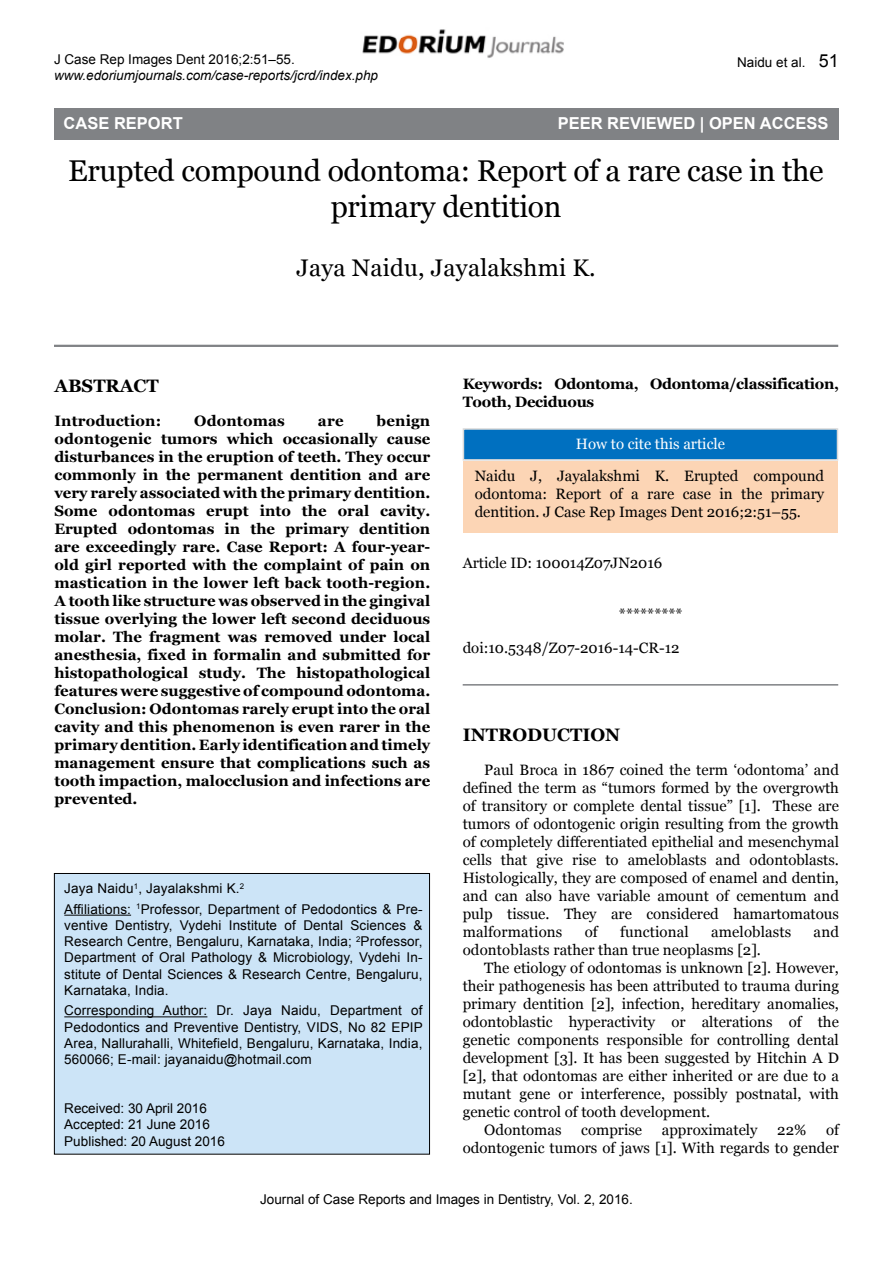
<style>
.page{position:relative;width:893px;height:1263px;background:#fff}
.page>*{position:absolute;margin:0;border:0;box-sizing:border-box;transform-origin:0 0}
.t1{font:30px/36px "Georgia";letter-spacing:-.01em;color:#000;text-align:center}
.t2{font:24px "Georgia";letter-spacing:.01em;color:#000}
.t3{font:700 18px "Georgia";color:#000}
.t4{font:700 16.5px "Arial";color:#fff}
.t5{font:15px/18px "Georgia";color:#000;text-align:justify}
.t6{font:700 15px/18px "Georgia";color:#000;text-align:justify}
.t7{font:700 15px/18px "Georgia";letter-spacing:-.02em;color:#000}
.t8{font:15px "Georgia";color:#fff}
.t9{font:13.5px/16.2px "Arial";letter-spacing:.01em;color:#000}
.t10{font:italic 13.5px "Arial";color:#000}
.s1{font-size:18px}
</style>
<div class="page">
<img style="left:362px;top:29px;width:202px;height:29px">
<hr style="left:54px;top:345px;width:784px;height:2px;background:#808285">
<div style="left:54px;top:873px;width:376px;height:281px;background:#cce4f7"></div>
<div style="left:54px;top:873px;width:376px;height:281px;border:1px solid #000"></div>
<hr style="left:64px;top:915px;width:67px;height:1px;background:#000">
<hr style="left:64px;top:1016px;width:143px;height:1px;background:#000">
<div style="left:463px;top:462px;width:375px;height:71px;background:#fcd5b5"></div>
<div style="left:463px;top:428px;width:375px;height:33px;background:#0070c0;border:2px solid #d9d9d9"></div>
<hr style="left:463px;top:684px;width:375px;height:2px;background:#808285">
<div style="left:54px;top:108px;width:784px;height:32px;background:#808285"></div>
<p class="t9" style="left:54px;top:51px;width:242px">J Case Rep Images Dent 2016;2:51–55.</p>
<p class="t10" style="left:54px;top:67px;width:326px">www.edoriumjournals.com/case-reports/jcrd/index.php</p>
<p class="t9" style="left:737px;top:54px;width:103px">Naidu et al. <span class="s1">51</span></p>
<p class="t4" style="left:64px;top:112px;width:13px">C</p>
<p class="t4" style="left:696px;top:112px;width:10px">OPE</p>
<p class="t4" style="left:730px;top:112px;width:27px">N ACCESS</p>
<h1 class="t1" style="left:68px;top:153px;width:757px">Erupted compound odontoma: Report of a rare case in the primary dentition</h1>
<h2 class="t2" style="left:296px;top:253px;width:301px">Jaya Naidu, Jayalakshmi K.</h2>
<p class="t4" style="left:64px;top:112px;width:121px">CASE REPORT</p>
<p class="t4" style="left:558px;top:112px;width:164px">PEER REVIEWED | OPE</p>
<p class="t4" style="left:744px;top:112px;width:29px">N ACCESS</p>
<p class="t3" style="left:54px;top:374px;width:106px">Abstract</p>
<p class="t6" style="left:54px;top:412px;width:108px">Introduction:</p>
<p class="t6" style="left:194px;top:412px;width:92px">Odontomas</p>
<p class="t6" style="left:318px;top:412px;width:27px">are</p>
<p class="t6" style="left:54px;top:412px;width:377px;text-indent:322px">benign odontogenic tumors which occasionally cause disturbances in the eruption of teeth. They occur commonly in the permanent dentition and are very rarely associated with the primary dentition.<br>Some odontomas erupt into the oral cavity.<br>Erupted odontomas in the primary dentition are exceedingly rare. Case Report: A four-year&shy;old girl reported with the complaint of pain on mastication in the lower left back tooth-region.<br>A tooth like structure was observed in the gingival tissue overlying the lower left second deciduous molar. The fragment was removed under local anesthesia, fixed in formalin and submitted for histopathological study. The histopathological features were suggestive of compound odontoma.<br>Conclusion: Odontomas rarely erupt into the oral cavity and this phenomenon is even rarer in the primary dentition. Early identification and timely management ensure that complications such as tooth impaction, malocclusion and infections are prevented.</p>
<p class="t9" style="left:64px;top:878px;width:360px;line-height:20.7px">Jaya Naidu<sup>1</sup>, Jayalakshmi K.<sup>2<br></sup>Affiliations: <sup>1</sup>Professor, Department of Pedodontics &amp; Pre-</p>
<p class="t9" style="left:64px;top:917px;width:360px;text-align:justify">ventive Dentistry, Vydehi Institute of Dental Sciences &amp; Research Centre, Bengaluru, Karnataka, India; <sup>2</sup>Professor, Department of Oral Pathology &amp; Microbiology, Vydehi In&shy;stitute of Dental Sciences &amp; Research Centre, Bengaluru, Karnataka, India.</p>
<p class="t9" style="left:64px;top:1003px;width:360px;text-align:justify">Corresponding Author: Dr. Jaya Naidu, Department of Pedodontics and Preventive Dentistry, VIDS, No 82 EPIP Area, Nallurahalli, Whitefield, Bengaluru, Karnataka, India, 560066; E-mail: jayanaidu@hotmail.com</p>
<p class="t9" style="left:64px;top:1100px;width:162px">Received: 30 April 2016<br>Accepted: 21 June 2016<br>Published: 20 August 2016</p>
<p class="t7" style="left:463px;top:375px;width:378px">Keywords: Odontoma, Odontoma/classification,<br>Tooth, Deciduous</p>
<p class="t8" style="left:576px;top:434px;width:151px">How to cite this article</p>
<p class="t5" style="left:475px;top:468px;width:351px">Naidu J, Jayalakshmi K. Erupted compound odontoma: Report of a rare case in the primary dentition. J Case Rep Images Dent 2016;2:51–55.</p>
<p class="t5" style="left:463px;top:554px;width:201px">Article ID: 100014Z07JN2016</p>
<p class="t5" style="left:619px;top:605px;width:65px">*********</p>
<p class="t5" style="left:463px;top:639px;width:218px">doi:10.5348/Z07-2016-14-CR-12</p>
<p class="t3" style="left:463px;top:723px;width:159px">iNTRODUCTION</p>
<p class="t5" style="left:463px;top:761px;width:378px;text-indent:22px">Paul Broca in 1867 coined the term ‘odontoma’ and defined the term as “tumors formed by the overgrowth of transitory or complete dental tissue” [1]. These are tumors of odontogenic origin resulting from the growth of completely differentiated epithelial and mesenchymal cells that give rise to ameloblasts and odontoblasts.<br>Histologically, they are composed of enamel and dentin, and can also have variable amount of cementum and pulp tissue. They are considered hamartomatous malformations</p>
<p class="t5" style="left:585px;top:923px;width:15px">of</p>
<p class="t5" style="left:620px;top:923px;width:70px">functional</p>
<p class="t5" style="left:711px;top:923px;width:82px">ameloblasts</p>
<p class="t5" style="left:814px;top:923px;width:27px">and</p>
<p class="t5" style="left:463px;top:941px;width:300px">odontoblasts rather than true neoplasms [2].</p>
<p class="t5" style="left:484px;top:959px;width:356px">The etiology of odontomas is unknown [2]. However,</p>
<p class="t5" style="left:463px;top:977px;width:378px">their pathogenesis has been attributed to trauma during</p>
<p class="t5" style="left:463px;top:995px;width:378px">primary dentition [2], infection, hereditary anomalies,</p>
<p class="t5" style="left:463px;top:1013px;width:378px">odontoblastic hyperactivity or alterations of the</p>
<p class="t5" style="left:463px;top:1031px;width:378px">genetic components responsible for controlling dental</p>
<p class="t5" style="left:463px;top:1049px;width:378px">development [3]. It has been suggested by Hitchin A D</p>
<p class="t5" style="left:463px;top:1067px;width:378px">[2], that odontomas are either inherited or are due to a</p>
<p class="t5" style="left:463px;top:1085px;width:378px">mutant gene or interference, possibly postnatal, with</p>
<p class="t5" style="left:463px;top:1103px;width:249px">genetic control of tooth development.</p>
<p class="t5" style="left:484px;top:1121px;width:79px">Odontomas</p>
<p class="t5" style="left:581px;top:1121px;width:62px">comprise</p>
<p class="t5" style="left:662px;top:1121px;width:97px">approximately</p>
<p class="t5" style="left:777px;top:1121px;width:31px">22%</p>
<p class="t5" style="left:463px;top:1121px;width:378px;text-align:right">of<br>odontogenic tumors of jaws [1]. With regards to gender</p>
<p class="t9" style="left:260px;top:1191px;width:374px">Journal of Case Reports and Images in Dentistry, Vol. 2, 2016.</p>
</div>
